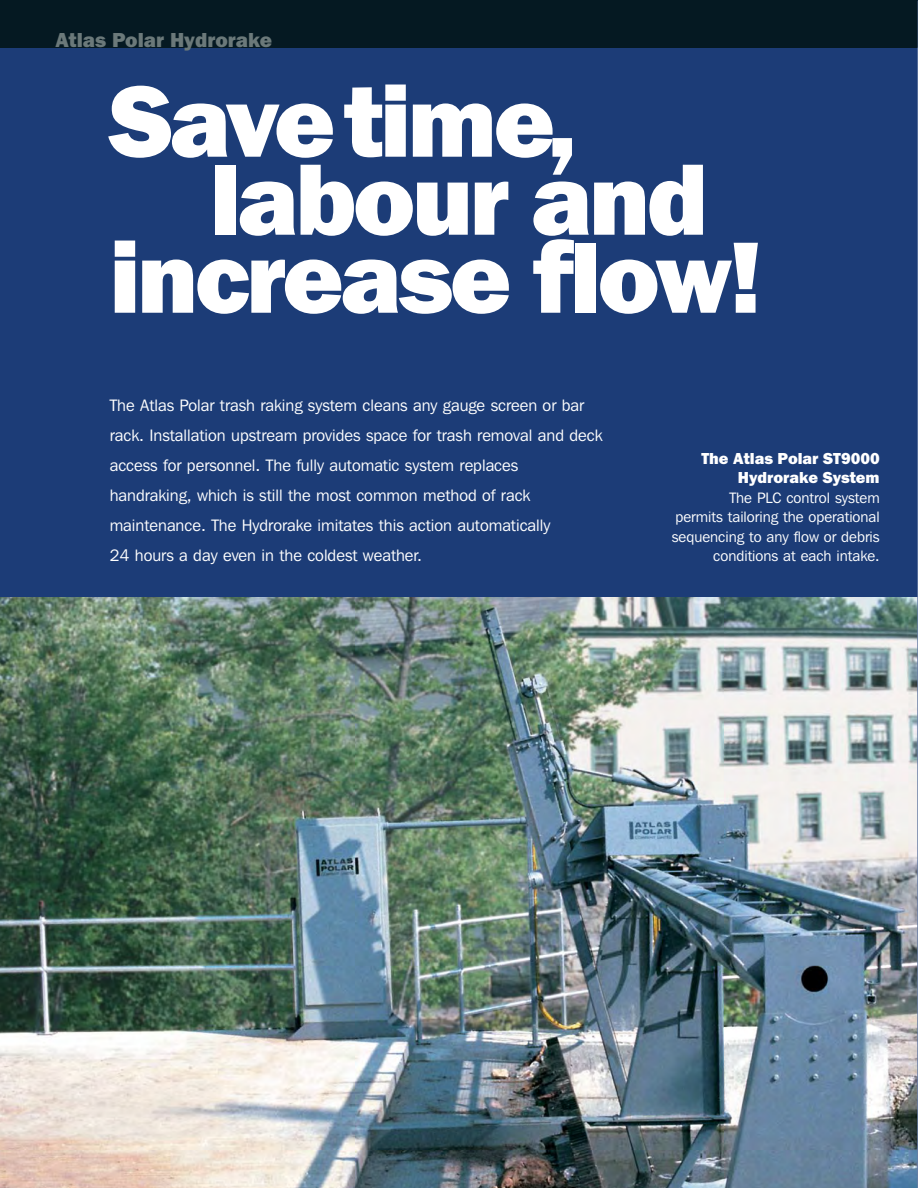
<style>
.page{position:relative;width:918px;height:1188px;background:#1c3c77}
.page>*{position:absolute;margin:0;border:0;box-sizing:border-box;transform-origin:0 0}
.t1{font:800 105px "Franklin Gothic";letter-spacing:-.035em;color:#fff}
.t2{font:800 21px "Franklin Gothic";color:#6b797a}
.t3{font:16.5px/30px "Franklin Gothic IT Cby BT";color:#fff}
.t4{font:800 16.5px/19.5px "Franklin Gothic";color:#fff;text-align:right}
.t5{font:15px/19.5px "Franklin Gothic IT Cby BT";color:#fff;text-align:right}
</style>
<div class="page">
<img style="left:0;top:598px;width:918px;height:590px">
<div style="left:0;top:0;width:918px;height:48px;background:#051922"></div>
<p class="t2" style="left:56px;top:33px;width:218px">Atlas Polar Hydrorake</p>
<h1 class="t1" style="left:109px;top:85px;width:469px">Savetime,</h1>
<h1 class="t1" style="left:210px;top:163px;width:500px">labour and</h1>
<h1 class="t1" style="left:109px;top:241px;width:654px">increase flow!</h1>
<p class="t3" style="left:110px;top:392px;width:494px">The Atlas Polar trash raking system cleans any gauge screen or bar rack. Installation upstream provides space for trash removal and deck access for personnel. The fully automatic system replaces handraking, which is still the most common method of rack maintenance. The Hydrorake imitates this action automatically<br>24 hours a day even in the coldest weather.</p>
<p class="t4" style="left:701px;top:450px;width:180px">The Atlas Polar ST9000<br>Hydrorake System</p>
<p class="t5" style="left:672px;top:489px;width:209px">The PLC control system<br>permits tailoring the operational sequencing to any flow or debris conditions at each intake.</p>
</div>
